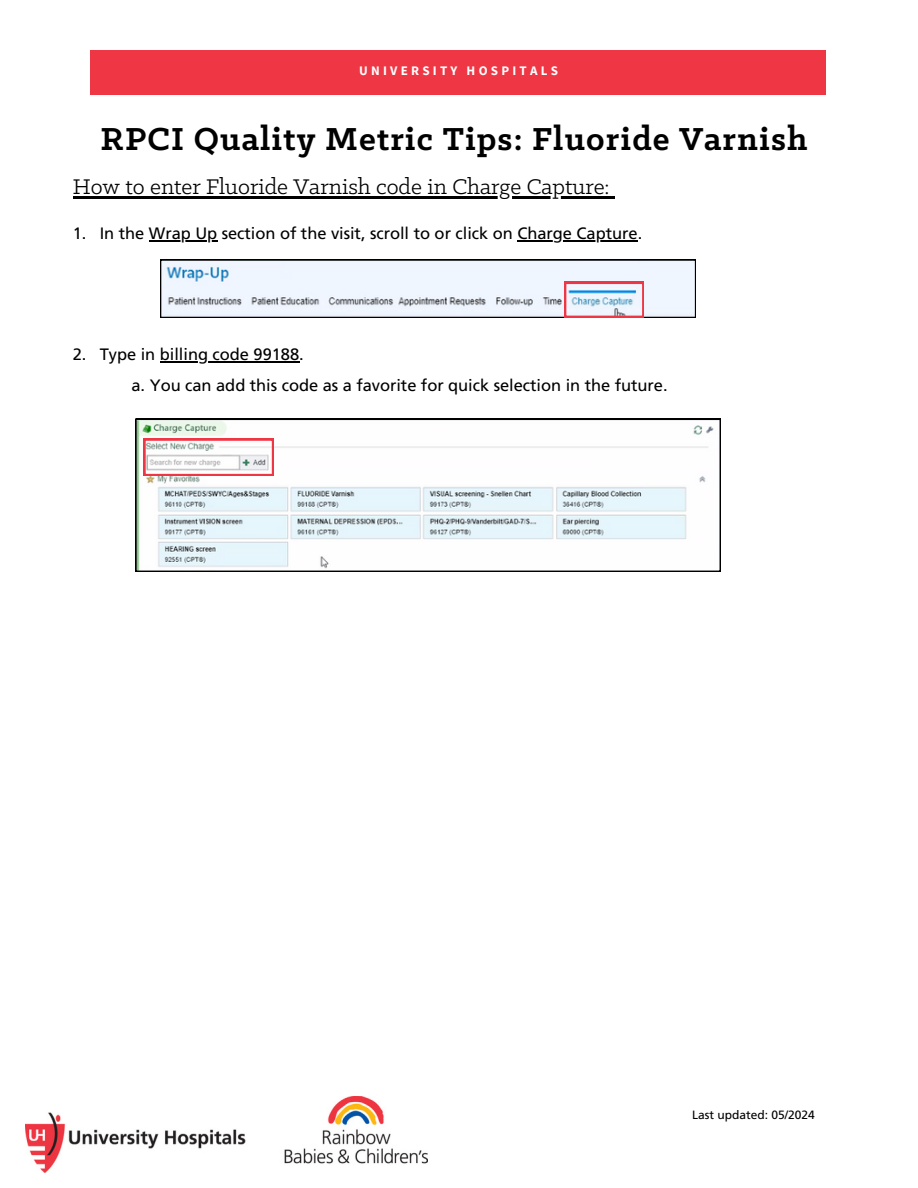
<style>
.page{position:relative;width:918px;height:1188px;background:#fff}
.page>*{position:absolute;margin:0;border:0;box-sizing:border-box;transform-origin:0 0}
.t1{font:700 36px "Klinic Slab";letter-spacing:.03em;color:#000}
.t2{font:24px "Klinic Slab";color:#000}
.t3{font:16.5px "Frutiger LT Std";letter-spacing:-.005em;color:#000}
.t4{font:700 13.05px "Source Sans Pro";letter-spacing:.25em;color:#fff}
.t5{font:12px "Frutiger LT Std";color:#000}
</style>
<div class="page">
<div style="left:91px;top:51px;width:735px;height:43px;background:#ef3644"></div>
<img style="left:25px;top:1096px;width:403px;height:77px">
<svg style="left:136px;top:419px;width:585px;height:153px"></svg>
<hr style="left:149px;top:240px;width:68px;height:1px;background:#000">
<hr style="left:517px;top:240px;width:121px;height:1px;background:#000">
<hr style="left:160px;top:362px;width:139px;height:1px;background:#000">
<hr style="left:73px;top:196px;width:537px;height:2px;background:#000">
<svg style="left:160px;top:260px;width:536px;height:58px"></svg>
<svg style="left:143px;top:439px;width:131px;height:37px"></svg>
<p class="t4" style="left:359px;top:62px;width:201px">UNIVERSITY HOSPITALS</p>
<p class="t1" style="left:101px;top:123px;width:709px">RPCI Quality Metric Tips: Fluoride Varnish</p>
<p class="t2" style="left:73px;top:176px;width:538px">How to enter Fluoride Varnish code in Charge Capture:</p>
<p class="t3" style="left:73px;top:227px;width:15px">1.</p>
<h2 class="t3" style="left:100px;top:227px;width:544px">In the Wrap Up section of the visit, scroll to or click on Charge Capture.</h2>
<p class="t3" style="left:73px;top:348px;width:15px">2.</p>
<h3 class="t3" style="left:100px;top:348px;width:206px">Type in billing code 99188.</h3>
<h3 class="t3" style="left:132px;top:378px;width:538px">a. You can add this code as a favorite for quick selection in the future.</h3>
<p class="t5" style="left:692px;top:1110px;width:124px">Last updated: 05/2024</p>
</div>
